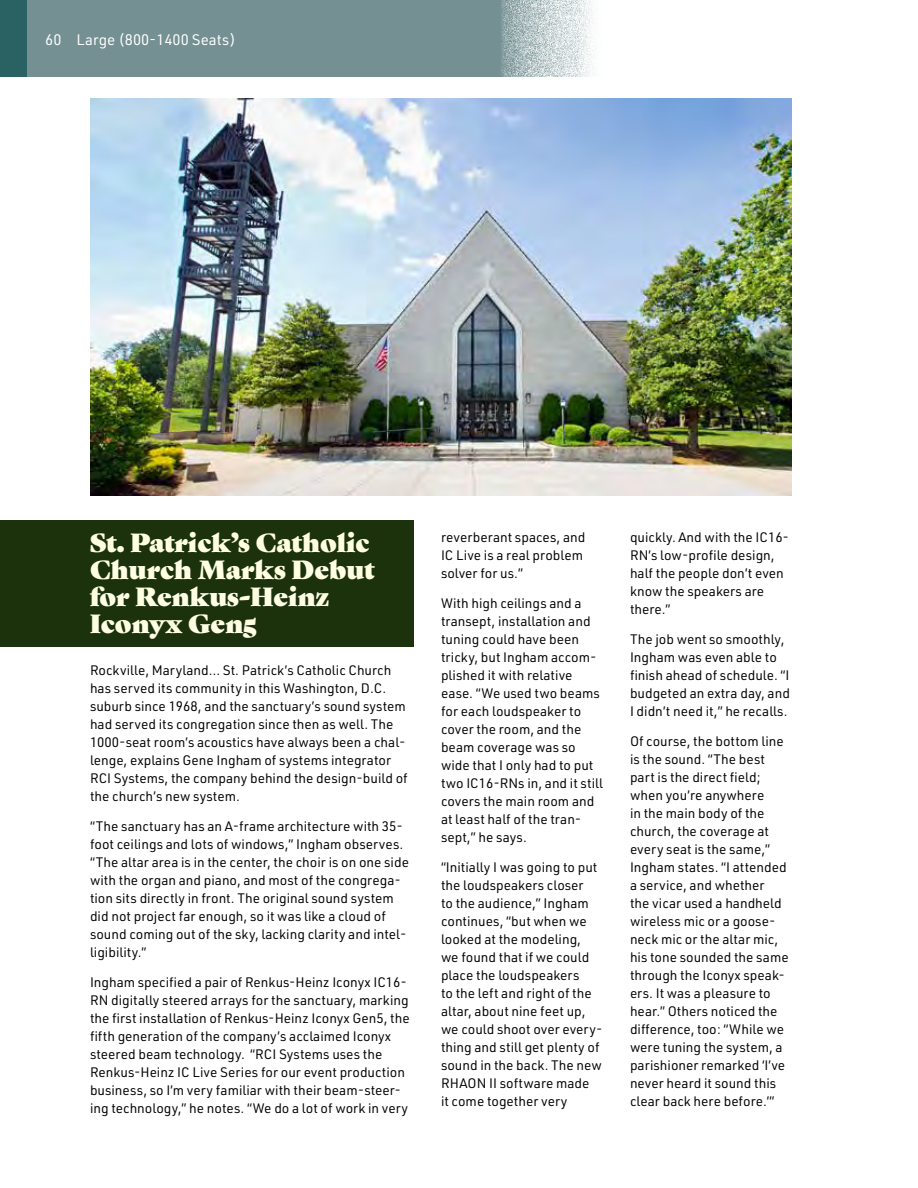
<style>
.page{position:relative;width:918px;height:1188px;background:#fff}
.page>*{position:absolute;margin:0;border:0;box-sizing:border-box;transform-origin:0 0}
.t1{font:25.5px/27px "Gastromond";color:#ffffe3}
.t2{font:15px "URWDIN";color:#fff}
.t3{font:13.5px/18px "URWDIN";color:#000}
</style>
<div class="page">
<svg style="left:27px;top:0;width:567px;height:77px;background:#819a9d"></svg>
<div style="left:0;top:0;width:27px;height:77px;background:#2a6163"></div>
<div style="left:0;top:520px;width:414px;height:126px;background:#1c320c"></div>
<img style="left:90px;top:98px;width:702px;height:398px">
<p class="t2" style="left:45px;top:30px;width:192px">60 Large (800-1400 Seats)</p>
<h1 class="t1" style="left:90px;top:527px;width:286px">St. Patrick’s Catholic<br>Church Marks Debut for Renkus-Heinz<br>Iconyx Gen5</h1>
<p class="t3" style="left:90px;top:661px;width:319px">Rockville, Maryland… St. Patrick’s Catholic Church has served its community in this Washington, D.C. suburb since 1968, and the sanctuary’s sound system had served its congregation since then as well. The 1000-seat room’s acoustics have always been a chal&shy;lenge, explains Gene Ingham of systems integrator RCI Systems, the company behind the design-build of the church’s new system.</p>
<p class="t3" style="left:90px;top:817px;width:321px">“The sanctuary has an A-frame architecture with 35- foot ceilings and lots of windows,” Ingham observes. “The altar area is in the center, the choir is on one side with the organ and piano, and most of the congrega&shy;tion sits directly in front. The original sound system did not project far enough, so it was like a cloud of sound coming out of the sky, lacking clarity and intel&shy;ligibility.”</p>
<p class="t3" style="left:90px;top:973px;width:321px">Ingham specified a pair of Renkus-Heinz Iconyx IC16- RN digitally steered arrays for the sanctuary, marking the first installation of Renkus-Heinz Iconyx Gen5, the fifth generation of the company’s acclaimed Iconyx steered beam technology. “RCI Systems uses the Renkus-Heinz IC Live Series for our event production business, so I’m very familiar with their beam-steer&shy;ing technology,” he notes. “We do a lot of work in very</p>
<p class="t3" style="left:441px;top:528px;width:146px">reverberant spaces, and<br>IC Live is a real problem solver for us.”</p>
<p class="t3" style="left:441px;top:594px;width:164px">With high ceilings and a transept, installation and tuning could have been tricky, but Ingham accom&shy;plished it with relative ease. “We used two beams for each loudspeaker to cover the room, and the beam coverage was so wide that I only had to put two IC16-RNs in, and it still covers the main room and at least half of the tran&shy;sept,” he says.</p>
<p class="t3" style="left:441px;top:858px;width:163px">“Initially I was going to put the loudspeakers closer<br>to the audience,” Ingham continues, “but when we looked at the modeling,<br>we found that if we could place the loudspeakers<br>to the left and right of the altar, about nine feet up, we could shoot over every&shy;thing and still get plenty of sound in the back. The new<br>RHAON II software made<br>it come together very</p>
<p class="t3" style="left:630px;top:528px;width:161px">quickly. And with the IC16-<br>RN’s low-profile design, half the people don’t even know the speakers are there.”</p>
<p class="t3" style="left:630px;top:630px;width:161px">The job went so smoothly,<br>Ingham was even able to finish ahead of schedule. “I budgeted an extra day, and<br>I didn’t need it,” he recalls.</p>
<p class="t3" style="left:630px;top:732px;width:160px">Of course, the bottom line is the sound. “The best part is the direct field; when you’re anywhere<br>in the main body of the church, the coverage at every seat is the same,”<br>Ingham states. “I attended a service, and whether<br>the vicar used a handheld wireless mic or a goose&shy;neck mic or the altar mic, his tone sounded the same through the Iconyx speak&shy;ers. It was a pleasure to hear.” Others noticed the difference, too: “While we were tuning the system, a parishioner remarked ‘I’ve never heard it sound this clear back here before.’”</p>
</div>
